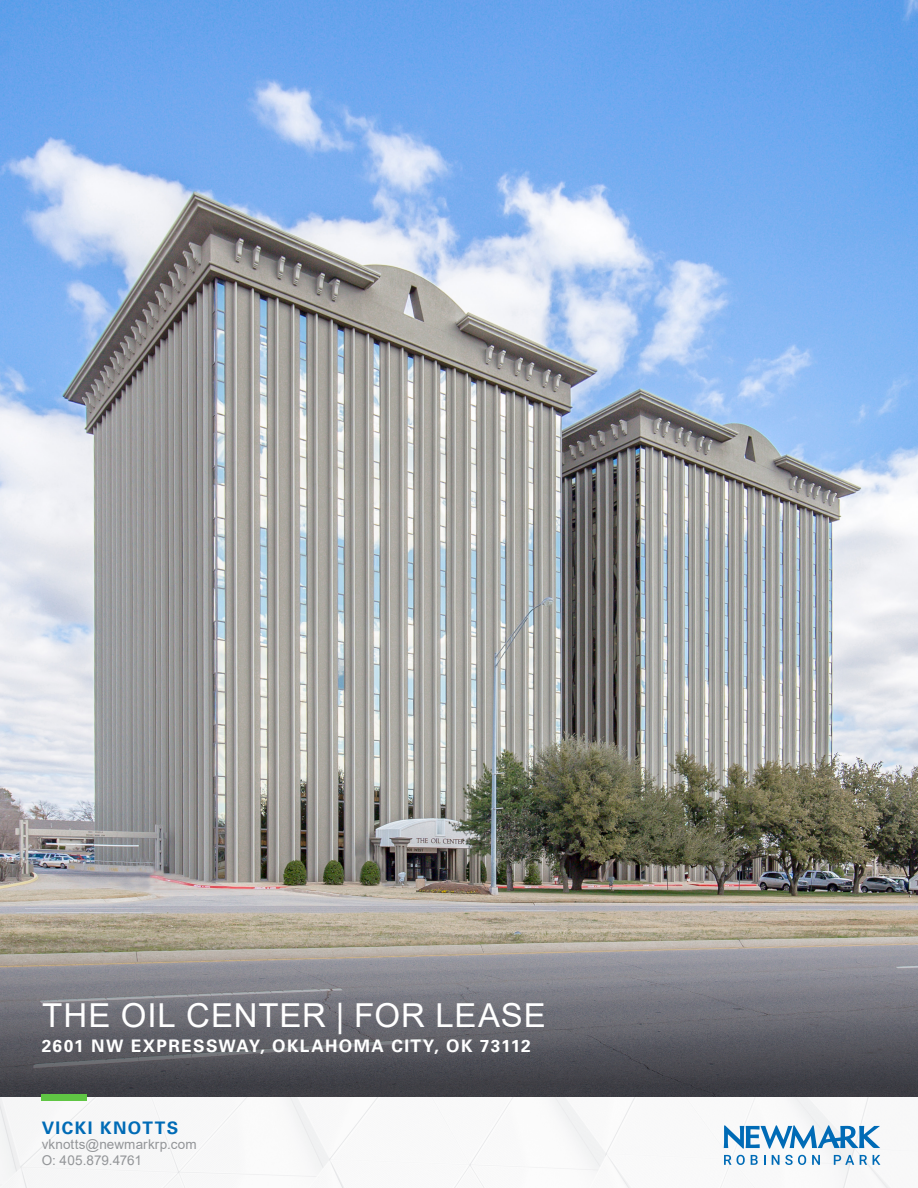
<style>
.page{position:relative;width:918px;height:1188px;background:#fff}
.page>*{position:absolute;margin:0;border:0;box-sizing:border-box;transform-origin:0 0}
.t1{font:33px "Arial";letter-spacing:.03em;color:#fff}
.t2{font:700 17.25px "Univers LT Pro 65";letter-spacing:.08em;color:#fff}
.t3{font:700 17.25px "Univers LT Pro 65";letter-spacing:.085em;color:#006bb6}
.t4{font:13.5px "Arial";letter-spacing:.01em;color:#939598}
</style>
<div class="page">
<img style="left:0;top:0;width:918px;height:927px">
<svg style="left:0;top:927px;width:918px;height:170px;background:#747376"></svg>
<div style="left:0;top:1097px;width:918px;height:91px;background:#f8f8f9"></div>
<div style="left:42px;top:1094px;width:45px;height:6px;background:#60c644"></div>
<svg style="left:724px;top:1155px;width:7px;height:10px"></svg>
<svg style="left:737px;top:1155px;width:8px;height:10px"></svg>
<svg style="left:751px;top:1155px;width:7px;height:10px"></svg>
<svg style="left:772px;top:1155px;width:34px;height:10px"></svg>
<svg style="left:812px;top:1155px;width:8px;height:10px"></svg>
<svg style="left:834px;top:1155px;width:20px;height:10px"></svg>
<svg style="left:860px;top:1155px;width:7px;height:10px"></svg>
<svg style="left:873px;top:1155px;width:7px;height:10px"></svg>
<svg style="left:724px;top:1125px;width:156px;height:24px"></svg>
<p class="t1" style="left:42px;top:992px;width:505px">THE OIL CENTER | FOR LEASE</p>
<p class="t2" style="left:42px;top:1034px;width:491px">2601 NW EXPRESSWAY, OKLAHOMA CITY, OK 73112</p>
<p class="t3" style="left:42px;top:1115px;width:138px">VICKI KNOTTS</p>
<p class="t4" style="left:42px;top:1135px;width:156px">vknotts@newmarkrp.com</p>
<p class="t4" style="left:42px;top:1151px;width:102px">O: 405.879.4761</p>
</div>
